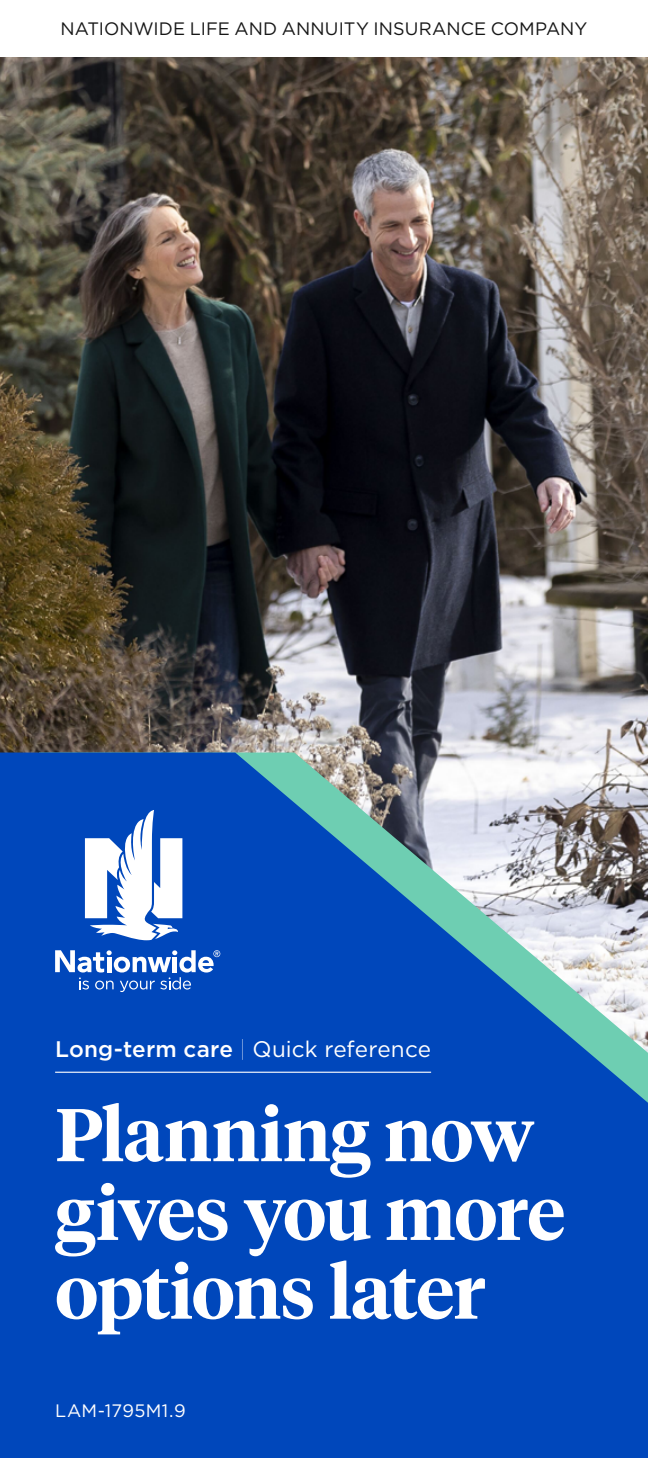
<style>
.page{position:relative;width:648px;height:1458px;background:#fff}
.page>*{position:absolute;margin:0;border:0;box-sizing:border-box;transform-origin:0 0}
.h1_cover_headline{font:600 74.25px/78.8px "Tiempos Headline";letter-spacing:-.015em;color:#fff}
.preheader{font:22.5px "Gotham";letter-spacing:.005em;color:#fff}
.t1{font:18px "Gotham";letter-spacing:.005em;color:#171717}
.t2{font:18px "Gotham";letter-spacing:.02em;color:#fff}
.s1{font-weight:500}
.s2{font-weight:100}
</style>
<div class="page">
<img style="left:0;top:58px;width:648px;height:695px">
<svg style="left:0;top:753px;width:648px;height:705px;background:#1c5bbb"></svg>
<svg style="left:55px;top:950px;width:165px;height:42px"></svg>
<svg style="left:85px;top:808px;width:97px;height:132px"></svg>
<hr style="left:55px;top:1072px;width:376px;height:1px;background:#fff">
<p class="t1" style="left:61px;top:17px;width:528px">NATIONWIDE LIFE AND ANNUITY INSURANCE COMPANY</p>
<p class="preheader" style="left:55px;top:1035px;width:377px"><span class="s1">Long-term care</span> <span class="s2">|</span> Quick reference</p>
<h1 class="h1_cover_headline" style="left:55px;top:1092px;width:512px">Planning now gives you more options later</h1>
<p class="t2" style="left:55px;top:1399px;width:132px">LAM-1795M1.9</p>
</div>
